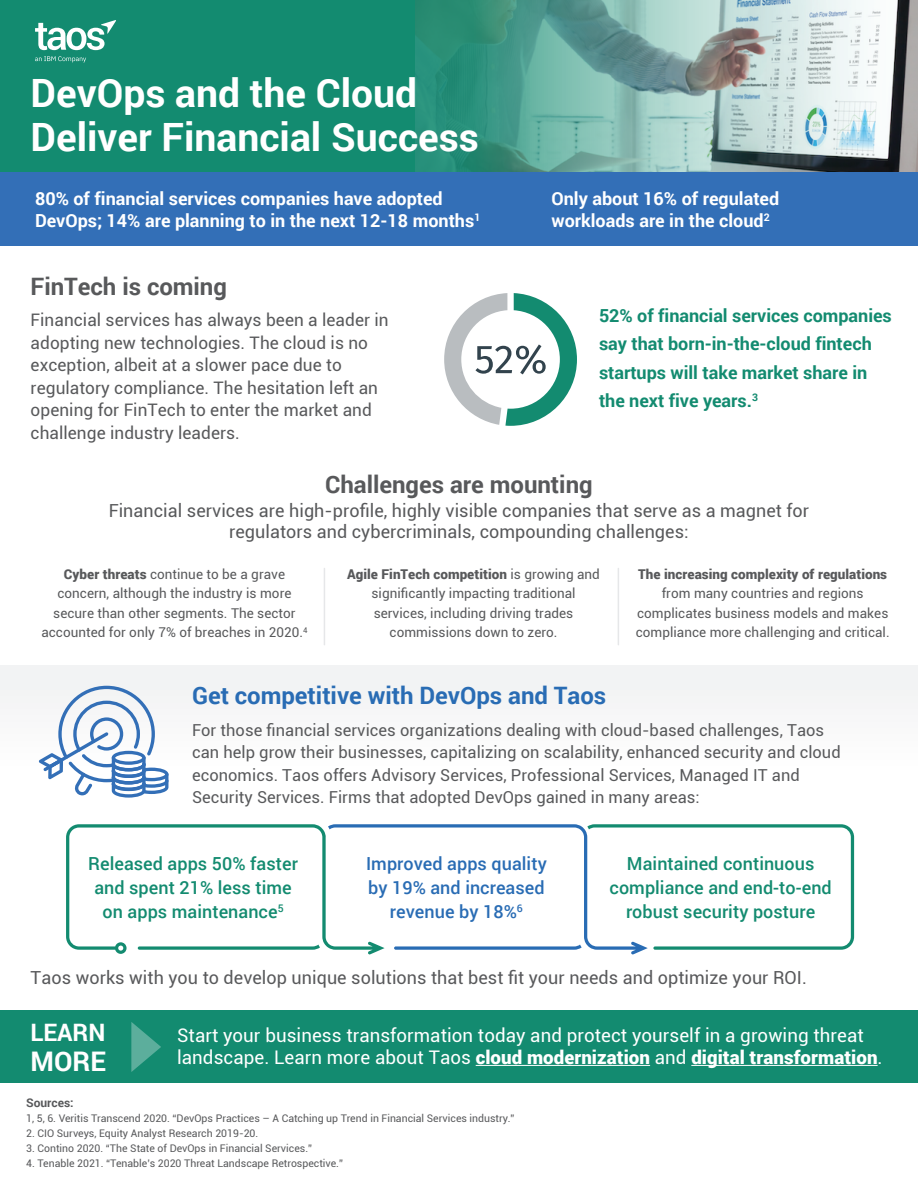
<style>
.page{position:relative;width:918px;height:1188px;background:#fff}
.page>*{position:absolute;margin:0;border:0;box-sizing:border-box;transform-origin:0 0}
.t1{font:700 39px/43.5px "Roboto";color:#fff}
.t2{font:700 27px "Roboto";color:#fff}
.t3{font:700 24px "Roboto";color:#58595b}
.t4{font:700 24px "Roboto";color:#296cb4}
.t5{font:700 24px "Roboto";color:#fff}
.t6{font:18.75px/22.5px "Roboto";letter-spacing:.005em;color:#fff}
.t7{font:18px/21px "Roboto";letter-spacing:.005em;color:#58595b;text-align:center}
.t8{font:700 18px/22.5px "Roboto";color:#fff}
.t9{font:500 18px/24px "Roboto";letter-spacing:.005em;color:#138b70;text-align:center}
.t10{font:700 18px/28.5px "Roboto";color:#138b70}
.t11{font:500 18px/24px "Roboto";letter-spacing:.005em;color:#296cb4;text-align:center}
.t12{font:17.25px/22.5px "Roboto";letter-spacing:.005em;color:#58595b}
.t13{font:16.5px/22.5px "Roboto";letter-spacing:.005em;color:#58595b}
.t14{font:13.5px/19.5px "Roboto";letter-spacing:.005em;color:#58595b;text-align:center}
.t15{font:700 12px "Roboto";color:#58595b}
.t16{font:10.5px "Roboto";color:#58595b}
.s1{font-weight:900}
</style>
<div class="page">
<div style="left:0;top:0;width:918px;height:172px;background:#138b70"></div>
<img style="left:415px;top:0;width:503px;height:172px">
<div style="left:0;top:1010px;width:918px;height:73px;background:#138b70"></div>
<div style="left:0;top:665px;width:918px;height:102px;background:#f6f6f7"></div>
<div style="left:0;top:172px;width:918px;height:74px;background:#336fb7"></div>
<svg style="left:131px;top:1022px;width:30px;height:50px"></svg>
<svg style="left:35px;top:20px;width:81px;height:30px"></svg>
<svg style="left:35px;top:56px;width:51px;height:6px"></svg>
<hr style="left:476px;top:1065px;width:174px;height:1px;background:#fff">
<hr style="left:691px;top:1065px;width:187px;height:1px;background:#fff">
<hr style="left:324px;top:568px;width:1px;height:77px;background:#e6e7e9">
<hr style="left:618px;top:568px;width:1px;height:77px;background:#e6e7e9">
<svg style="left:66px;top:824px;width:788px;height:130px"></svg>
<svg style="left:444px;top:293px;width:133px;height:133px"></svg>
<svg style="left:39px;top:686px;width:129px;height:112px"></svg>
<p class="t1" style="left:31px;top:70px;width:450px">DevOps and the Cloud<br>Deliver Financial Success</p>
<p class="t8" style="left:35px;top:187px;width:447px">80% of financial services companies have adopted<br>DevOps; 14% are planning to in the next 12-18 months<sup>1</sup></p>
<p class="t8" style="left:551px;top:187px;width:229px">Only about 16% of regulated workloads are in the cloud<sup>2</sup></p>
<p class="t3" style="left:31px;top:269px;width:198px">FinTech is coming</p>
<p class="t12" style="left:31px;top:308px;width:360px">Financial services has always been a leader in adopting new technologies. The cloud is no exception, albeit at a slower pace due to regulatory compliance. The hesitation left an opening for FinTech to enter the market and challenge industry leaders.</p>
<p class="t10" style="left:599px;top:300px;width:294px">52% of financial services companies say that born-in-the-cloud fintech startups will take market share in the next five years.<sup>3</sup></p>
<p class="t3" style="left:325px;top:467px;width:269px">Challenges are mounting</p>
<p class="t7" style="left:109px;top:499px;width:702px">Financial services are high-profile, highly visible companies that serve as a magnet for regulators and cybercriminals, compounding challenges:</p>
<p class="t14" style="left:41px;top:564px;width:268px"><span class="s1">Cyber threats</span> continue to be a grave concern, although the industry is more secure than other segments. The sector accounted for only 7% of breaches in 2020.<sup>4</sup></p>
<p class="t14" style="left:347px;top:564px;width:254px"><span class="s1">Agile FinTech competition</span> is growing and significantly impacting traditional services, including driving trades commissions down to zero.</p>
<p class="t14" style="left:636px;top:564px;width:256px"><span class="s1">The increasing complexity of regulations </span>from many countries and regions complicates business models and makes compliance more challenging and critical.</p>
<p class="t4" style="left:192px;top:679px;width:416px">Get competitive with DevOps and Taos</p>
<p class="t13" style="left:192px;top:718px;width:650px">For those financial services organizations dealing with cloud-based challenges, Taos can help grow their businesses, capitalizing on scalability, enhanced security and cloud economics. Taos offers Advisory Services, Professional Services, Managed IT and Security Services. Firms that adopted DevOps gained in many areas:</p>
<p class="t9" style="left:88px;top:850px;width:211px">Released apps 50% faster and spent 21% less time on apps maintenance<sup>5</sup></p>
<p class="t11" style="left:366px;top:850px;width:182px">Improved apps quality by 19% and increased revenue by 18%<sup>6</sup></p>
<p class="t9" style="left:610px;top:850px;width:224px">Maintained continuous compliance and end-to-end robust security posture</p>
<p class="t7" style="left:31px;top:966px;width:778px">Taos works with you to develop unique solutions that best fit your needs and optimize your ROI.</p>
<p class="t5" style="left:31px;top:1015px;width:76px">LEARN</p>
<p class="t2" style="left:31px;top:1042px;width:77px">MORE</p>
<p class="t6" style="left:177px;top:1023px;width:707px">Start your business transformation today and protect yourself in a growing threat landscape. Learn more about Taos <span class="s1">cloud modernization</span> and <span class="s1">digital transformation</span>.</p>
<p class="t15" style="left:26px;top:1095px;width:49px">Sources:</p>
<p class="t16" style="left:26px;top:1111px;width:490px">1, 5, 6. Veritis Transcend 2020. “DevOps Practices – A Catching up Trend in Financial Services industry.”</p>
<p class="t16" style="left:26px;top:1126px;width:234px">2. CIO Surveys, Equity Analyst Research 2019-20.</p>
<p class="t16" style="left:26px;top:1141px;width:287px">3. Contino 2020. “The State of DevOps in Financial Services.”</p>
<p class="t16" style="left:26px;top:1156px;width:318px">4. Tenable 2021. “Tenable’s 2020 Threat Landscape Retrospective.”</p>
</div>
